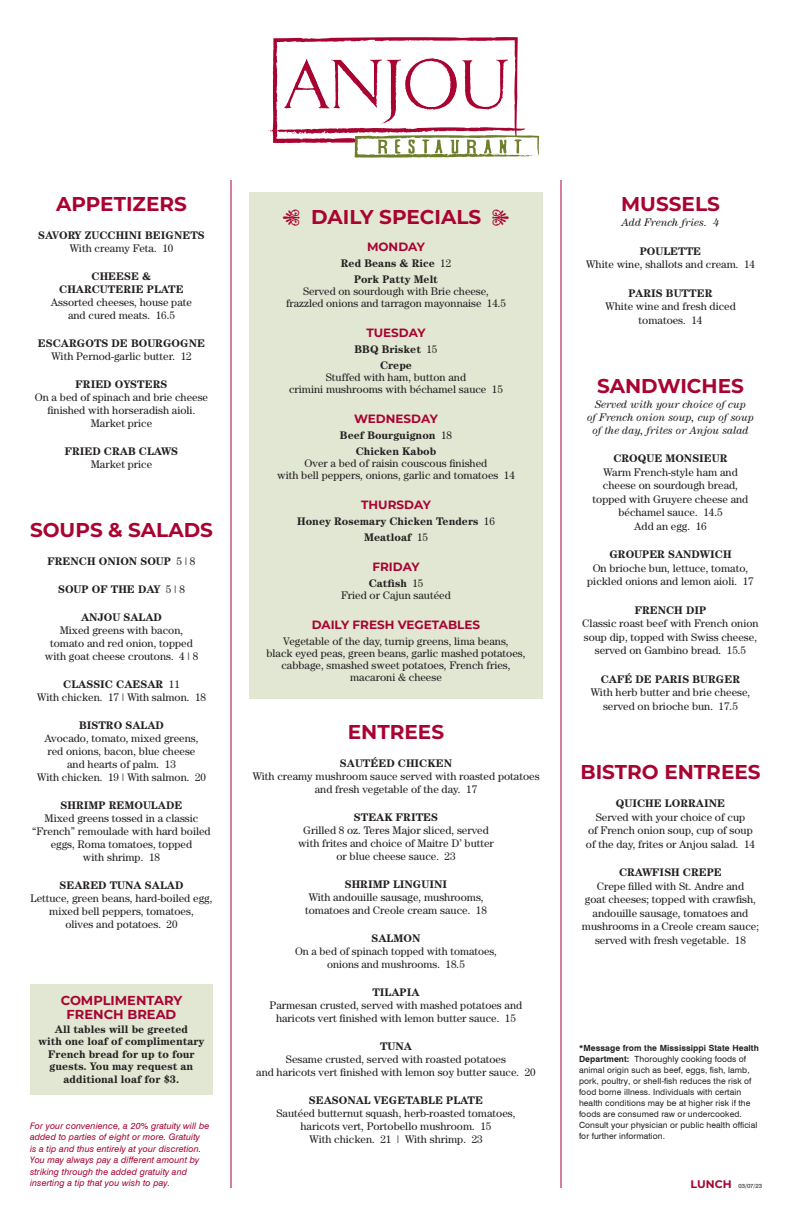
<style>
.page{position:relative;width:792px;height:1224px;background:#fff}
.page>*{position:absolute;margin:0;border:0;box-sizing:border-box;transform-origin:0 0}
.t1{font:700 20px "Montserrat";color:#a90332}
.t2{font:700 13px/14px "Montserrat";color:#a90332;text-align:center}
.t3{font:700 12px "Montserrat";color:#a90332}
.t4{font:11px/13px "Century";color:#231f20;text-align:center}
.t5{font:700 11px/16px "Century";color:#231f20;text-align:center}
.t6{font:italic 11px/13px "Century";color:#231f20;text-align:center}
.t7{font:italic 9px/11.5px "Swiss 721 BT";letter-spacing:.01em;color:#a90332}
.t8{font:8.5px/11px "Swiss 721 BT";letter-spacing:.01em;color:#231f20}
.t9{font:6px "Swiss 721 BT";color:#231f20}
.s1{font-weight:400}
.s2{font-weight:700}
.s3{font-family:"Montserrat";font-weight:700;font-size:11px;color:#a90332}
</style>
<div class="page">
<svg style="left:266px;top:37px;width:273px;height:121px"></svg>
<hr style="left:561px;top:180px;width:1px;height:1008px;background:#a90332">
<hr style="left:231px;top:180px;width:1px;height:1008px;background:#a90332">
<div style="left:249px;top:192px;width:294px;height:507px;background:#e2e7d3"></div>
<div style="left:30px;top:984px;width:183px;height:111px;background:#e2e7d3"></div>
<h1 class="t1" style="left:56px;top:190px;width:132px">APPETIZERS</h1>
<p class="t5" style="left:38px;top:227px;width:168px">SAVORY ZUCCHINI BEIGNETS</p>
<p class="t4" style="left:70px;top:242px;width:105px">With creamy Feta. 10</p>
<p class="t5" style="left:59px;top:270px;width:126px;line-height:13px">CHEESE &amp;<br>CHARCUTERIE PLATE</p>
<p class="t4" style="left:51px;top:296px;width:143px">Assorted cheeses, house pate and cured meats. 16.5</p>
<p class="t5" style="left:38px;top:335px;width:169px">ESCARGOTS DE BOURGOGNE</p>
<p class="t4" style="left:51px;top:350px;width:142px">With Pernod-garlic butter. 12</p>
<p class="t5" style="left:76px;top:376px;width:93px">FRIED OYSTERS</p>
<p class="t4" style="left:35px;top:391px;width:175px">On a bed of spinach and brie cheese finished with horseradish aioli.<br>Market price</p>
<p class="t5" style="left:65px;top:443px;width:115px">FRIED CRAB CLAWS</p>
<p class="t4" style="left:91px;top:458px;width:63px">Market price</p>
<h1 class="t1" style="left:30px;top:516px;width:184px">SOUPS &amp; SALADS</h1>
<p class="t5" style="left:48px;top:553px;width:149px">FRENCH ONION SOUP <span class="s1">5 | 8</span></p>
<p class="t5" style="left:58px;top:581px;width:128px">SOUP OF THE DAY <span class="s1">5 | 8</span></p>
<p class="t5" style="left:81px;top:609px;width:82px">ANJOU SALAD</p>
<p class="t4" style="left:45px;top:624px;width:155px">Mixed greens with bacon, tomato and red onion, topped with goat cheese croutons. 4 | 8</p>
<p class="t4" style="left:37px;top:678px;width:171px"><span class="s2">CLASSIC CAESAR</span> 11<br>With chicken. 17 | With salmon. 18</p>
<p class="t5" style="left:79px;top:717px;width:86px">BISTRO SALAD</p>
<p class="t4" style="left:37px;top:732px;width:171px">Avocado, tomato, mixed greens, red onions, bacon, blue cheese<br>and hearts of palm. 13<br>With chicken. 19 | With salmon. 20</p>
<p class="t5" style="left:61px;top:797px;width:123px">SHRIMP REMOULADE</p>
<p class="t4" style="left:32px;top:812px;width:180px">Mixed greens tossed in a classic “French” remoulade with hard boiled eggs, Roma tomatoes, topped<br>with shrimp. 18</p>
<p class="t5" style="left:60px;top:877px;width:125px">SEARED TUNA SALAD</p>
<p class="t4" style="left:31px;top:892px;width:183px">Lettuce, green beans, hard-boiled egg, mixed bell peppers, tomatoes,<br>olives and potatoes. 20</p>
<p class="t2" style="left:61px;top:993px;width:123px">COMPLIMENTARY<br>FRENCH BREAD</p>
<p class="t5" style="left:38px;top:1023px;width:168px;line-height:12.5px">All tables will be greeted<br>with one loaf of complimentary<br>French bread for up to four guests. You may request an additional loaf for $3.</p>
<p class="t7" style="left:30px;top:1120px;width:181px">For your convenience, a 20% gratuity will be added to parties of eight or more. Gratuity<br>is a tip and thus entirely at your discretion.<br>You may always pay a different amount by striking through the added gratuity and inserting a tip that you wish to pay.</p>
<h1 class="t1" style="left:311px;top:203px;width:171px">DAILY SPECIALS</h1>
<p class="t3" style="left:367px;top:238px;width:59px">MONDAY</p>
<p class="t5" style="left:341px;top:255px;width:112px">Red Beans &amp; Rice <span class="s1">12<br></span>Pork Patty Melt</p>
<p class="t4" style="left:286px;top:285px;width:221px;line-height:12px">Served on sourdough with Brie cheese, frazzled onions and tarragon mayonnaise 14.5</p>
<p class="t3" style="left:366px;top:324px;width:61px">TUESDAY</p>
<p class="t5" style="left:355px;top:341px;width:84px">BBQ Brisket <span class="s1">15<br></span>Crepe</p>
<p class="t4" style="left:289px;top:371px;width:215px;line-height:12px">Stuffed with ham, button and<br>crimini mushrooms with béchamel sauce 15</p>
<p class="t3" style="left:354px;top:410px;width:85px">WEDNESDAY</p>
<p class="t5" style="left:340px;top:427px;width:114px">Beef Bourguignon <span class="s1">18<br></span>Chicken Kabob</p>
<p class="t4" style="left:277px;top:457px;width:239px;line-height:12px">Over a bed of raisin couscous finished<br>with bell peppers, onions, garlic and tomatoes 14</p>
<p class="t3" style="left:361px;top:496px;width:71px">THURSDAY</p>
<p class="t5" style="left:297px;top:513px;width:199px">Honey Rosemary Chicken Tenders <span class="s1">16<br></span>Meatloaf <span class="s1">15</span></p>
<p class="t3" style="left:372px;top:558px;width:49px">FRIDAY</p>
<p class="t4" style="left:341px;top:577px;width:111px;line-height:12px"><span class="s2">Catfish</span> 15<br>Fried or Cajun sautéed</p>
<p class="t3" style="left:312px;top:616px;width:170px">DAILY FRESH VEGETABLES</p>
<p class="t4" style="left:266px;top:635px;width:261px;line-height:12px">Vegetable of the day, turnip greens, lima beans,<br>black eyed peas, green beans, garlic mashed potatoes, cabbage, smashed sweet potatoes, French fries, macaroni &amp; cheese</p>
<h1 class="t1" style="left:348px;top:718px;width:98px">ENTREES</h1>
<p class="t5" style="left:340px;top:755px;width:114px">SAUTÉED CHICKEN</p>
<p class="t4" style="left:252px;top:770px;width:289px">With creamy mushroom sauce served with roasted potatoes and fresh vegetable of the day. 17</p>
<p class="t5" style="left:354px;top:809px;width:86px">STEAK FRITES</p>
<p class="t4" style="left:298px;top:824px;width:197px">Grilled 8 oz. Teres Major sliced, served with frites and choice of Maitre D’ butter or blue cheese sauce. 23</p>
<p class="t5" style="left:345px;top:876px;width:104px">SHRIMP LINGUINI</p>
<p class="t4" style="left:305px;top:891px;width:183px;text-align:left">With andouille sausage, mushrooms, tomatoes and Creole cream sauce. 18</p>
<p class="t5" style="left:372px;top:930px;width:50px">SALMON</p>
<p class="t4" style="left:295px;top:945px;width:203px">On a bed of spinach topped with tomatoes, onions and mushrooms. 18.5</p>
<p class="t5" style="left:372px;top:984px;width:49px">TILAPIA</p>
<p class="t4" style="left:270px;top:999px;width:254px">Parmesan crusted, served with mashed potatoes and haricots vert finished with lemon butter sauce. 15</p>
<p class="t5" style="left:380px;top:1038px;width:33px">TUNA</p>
<p class="t4" style="left:256px;top:1053px;width:281px">Sesame crusted, served with roasted potatoes<br>and haricots vert finished with lemon soy butter sauce. 20</p>
<p class="t5" style="left:309px;top:1092px;width:176px">SEASONAL VEGETABLE PLATE</p>
<p class="t4" style="left:277px;top:1107px;width:240px">Sautéed butternut squash, herb-roasted tomatoes, haricots vert, Portobello mushroom. 15<br>With chicken. 21 | With shrimp. 23</p>
<h1 class="t1" style="left:621px;top:190px;width:100px">MUSSELS</h1>
<p class="t6" style="left:622px;top:216px;width:99px">Add French fries. 4</p>
<p class="t5" style="left:640px;top:243px;width:63px">POULETTE</p>
<p class="t4" style="left:586px;top:258px;width:171px">White wine, shallots and cream. 14</p>
<p class="t5" style="left:629px;top:285px;width:85px">PARIS BUTTER</p>
<p class="t4" style="left:605px;top:300px;width:132px;line-height:13.5px">White wine and fresh diced tomatoes. 14</p>
<h1 class="t1" style="left:597px;top:371px;width:148px">SANDWICHES</h1>
<p class="t6" style="left:587px;top:397px;width:168px">Served with your choice of cup<br>of French onion soup, cup of soup of the day, frites or Anjou salad</p>
<p class="t5" style="left:613px;top:450px;width:116px">CROQUE MONSIEUR</p>
<p class="t4" style="left:593px;top:465px;width:157px;line-height:13.5px">Warm French-style ham and cheese on sourdough bread, topped with Gruyere cheese and béchamel sauce. 14.5<br>Add an egg. 16</p>
<p class="t5" style="left:609px;top:546px;width:124px">GROUPER SANDWICH</p>
<p class="t4" style="left:587px;top:561px;width:168px;line-height:13.5px">On brioche bun, lettuce, tomato, pickled onions and lemon aioli. 17</p>
<p class="t5" style="left:635px;top:602px;width:73px">FRENCH DIP</p>
<p class="t4" style="left:582px;top:617px;width:178px;line-height:13.5px">Classic roast beef with French onion soup dip, topped with Swiss cheese, served on Gambino bread. 15.5</p>
<p class="t5" style="left:601px;top:671px;width:141px">CAFÉ DE PARIS BURGER</p>
<p class="t4" style="left:591px;top:686px;width:161px;line-height:13.5px">With herb butter and brie cheese, served on brioche bun. 17.5</p>
<h1 class="t1" style="left:580px;top:757px;width:182px">BISTRO ENTREES</h1>
<p class="t5" style="left:616px;top:795px;width:111px">QUICHE LORRAINE</p>
<p class="t4" style="left:586px;top:810px;width:171px;line-height:13.5px">Served with your choice of cup<br>of French onion soup, cup of soup of the day, frites or Anjou salad. 14</p>
<p class="t5" style="left:619px;top:864px;width:104px">CRAWFISH CREPE</p>
<p class="t4" style="left:582px;top:879px;width:179px;line-height:13.5px">Crepe filled with St. Andre and<br>goat cheeses; topped with crawfish, andouille sausage, tomatoes and mushrooms in a Creole cream sauce; served with fresh vegetable. 18</p>
<p class="t8" style="left:579px;top:1042px;width:181px"><span class="s2">*Message from the Mississippi State Health Department:</span> Thoroughly cooking foods of animal origin such as beef, eggs, fish, lamb, pork, poultry, or shell-fish reduces the risk of food borne illness. Individuals with certain health conditions may be at higher risk if the foods are consumed raw or undercooked.<br>Consult your physician or public health official for further information.</p>
<p class="t9" style="left:691px;top:1182px;width:73px"><span class="s3">LUNCH</span> 03/07/23</p>
</div>
